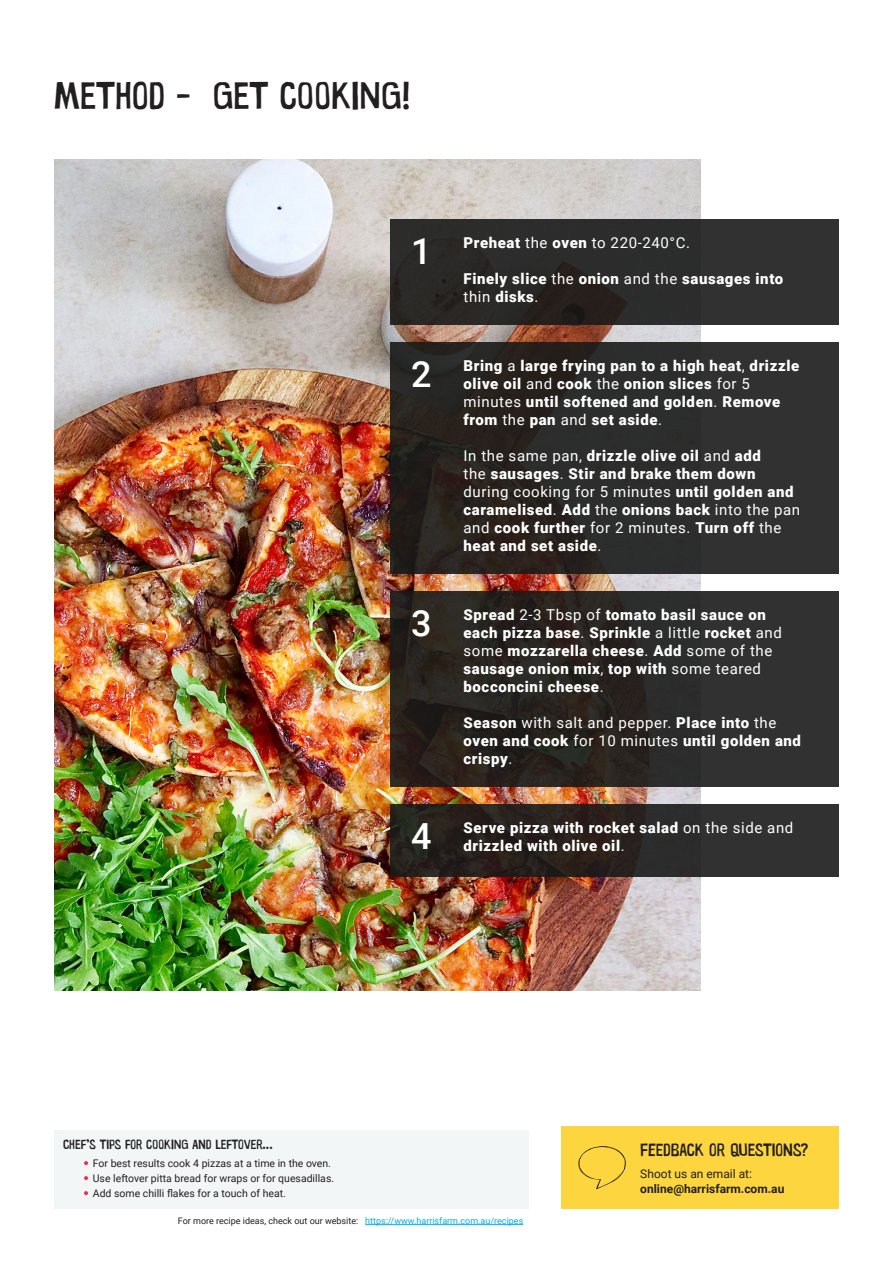
<style>
.page{position:relative;width:893px;height:1263px;background:#fff}
.page>*{position:absolute;margin:0;border:0;box-sizing:border-box;transform-origin:0 0}
.t1{font:39px "Warugaki";color:#231f20}
.t2{font:500 36px "Roboto";color:#fff}
.t3{font:18px "Warugaki";color:#231f20}
.t4{font:900 15px/18px "Roboto";letter-spacing:.04em;color:#fff}
.t5{font:15px "Roboto";letter-spacing:.04em;color:#fff}
.t6{font:13.5px "Warugaki";color:#231f20}
.t7{font:700 12px "Roboto";color:#231f20}
.t8{font:12px "Roboto";color:#231f20}
.t9{font:10.5px "Roboto";color:#231f20}
.t10{font:9px "Roboto";color:#231f20}
.t11{font:9px "Roboto";color:#00aeef}
.s1{font-weight:900}
.s2{font-weight:400}
</style>
<div class="page">
<div style="left:561px;top:1126px;width:278px;height:83px;background:#fcd53f"></div>
<div style="left:54px;top:1131px;width:474px;height:78px;background:#f3f6f7"></div>
<hr style="left:365px;top:1224px;width:158px;height:1px;background:#00aeef">
<img style="left:54px;top:159px;width:646px;height:832px">
<svg style="left:390px;top:219px;width:449px;height:105px;fill:#2c2c2c"></svg>
<div style="left:390px;top:591px;width:449px;height:195px;background:linear-gradient(to right,#251e18,#303333)"></div>
<div style="left:390px;top:342px;width:449px;height:231px;background:linear-gradient(to right,#251f1b,#323434)"></div>
<svg style="left:390px;top:804px;width:449px;height:72px"></svg>
<svg style="left:84px;top:1161px;width:4px;height:4px"></svg>
<svg style="left:84px;top:1176px;width:4px;height:4px"></svg>
<svg style="left:84px;top:1191px;width:4px;height:4px"></svg>
<svg style="left:578px;top:1146px;width:48px;height:43px"></svg>
<p class="t1" style="left:54px;top:72px;width:358px">METHOD - GET COOKING!</p>
<p class="t2" style="left:411px;top:226px;width:22px">1</p>
<p class="t5" style="left:464px;top:232px;width:228px"><span class="s1">Preheat</span> the <span class="s1">oven</span> to 220-240°C.</p>
<p class="t4" style="left:464px;top:269px;width:321px">Finely slice <span class="s2">the</span> onion <span class="s2">and the</span> sausages into <span class="s2">thin</span> disks<span class="s2">.</span></p>
<p class="t2" style="left:411px;top:349px;width:22px">2</p>
<p class="t4" style="left:464px;top:356px;width:337px">Bring <span class="s2">a</span> large frying pan to a high heat<span class="s2">,</span> drizzle olive oil <span class="s2">and</span> cook <span class="s2">the</span> onion slices <span class="s2">for 5 minutes</span> until softened and golden<span class="s2">.</span> Remove from <span class="s2">the</span> pan <span class="s2">and</span> set aside<span class="s2">.</span></p>
<p class="t4" style="left:464px;top:446px;width:338px"><span class="s2">In the same pan,</span> drizzle olive oil <span class="s2">and</span> add<br><span class="s2">the</span> sausages<span class="s2">.</span> Stir and brake them down <span class="s2">during cooking for 5 minutes</span> until golden and caramelised<span class="s2">.</span> Add <span class="s2">the</span> onions back <span class="s2">into the pan and</span> cook further <span class="s2">for 2 minutes.</span> Turn off <span class="s2">the </span>heat and set aside<span class="s2">.</span></p>
<p class="t2" style="left:411px;top:598px;width:22px">3</p>
<p class="t2" style="left:411px;top:811px;width:22px">4</p>
<p class="t4" style="left:464px;top:605px;width:320px">Spread <span class="s2">2-3 Tbsp of</span> tomato basil sauce on each pizza base<span class="s2">.</span> Sprinkle <span class="s2">a little</span> rocket <span class="s2">and some</span> mozzarella cheese<span class="s2">.</span> Add <span class="s2">some of the </span>sausage onion mix<span class="s2">,</span> top with <span class="s2">some teared </span>bocconcini cheese<span class="s2">.</span></p>
<p class="t4" style="left:464px;top:713px;width:339px">Season <span class="s2">with salt and pepper.</span> Place into <span class="s2">the </span>oven and cook <span class="s2">for 10 minutes</span> until golden and crispy<span class="s2">.</span></p>
<p class="t4" style="left:464px;top:818px;width:331px">Serve pizza with rocket salad <span class="s2">on the side and </span>drizzled with olive oil<span class="s2">.</span></p>
<p class="t6" style="left:63px;top:1136px;width:211px">CHEF’S TIPS FOR COOKING AND LEFTOVER...</p>
<p class="t9" style="left:93px;top:1156px;width:240px">For best results cook 4 pizzas at a time in the oven.</p>
<p class="t9" style="left:93px;top:1171px;width:243px">Use leftover pitta bread for wraps or for quesadillas.</p>
<p class="t9" style="left:93px;top:1186px;width:195px">Add some chilli flakes for a touch of heat.</p>
<p class="t3" style="left:640px;top:1139px;width:169px">FEEDBACK OR QUESTIONS?</p>
<p class="t8" style="left:640px;top:1165px;width:113px">Shoot us an email at:</p>
<p class="t7" style="left:640px;top:1180px;width:146px">online@harrisfarm.com.au</p>
<p class="t10" style="left:178px;top:1214px;width:182px">For more recipe ideas, check out our website:</p>
<p class="t11" style="left:365px;top:1214px;width:160px">https://www.harrisfarm.com.au/recipes</p>
</div>
